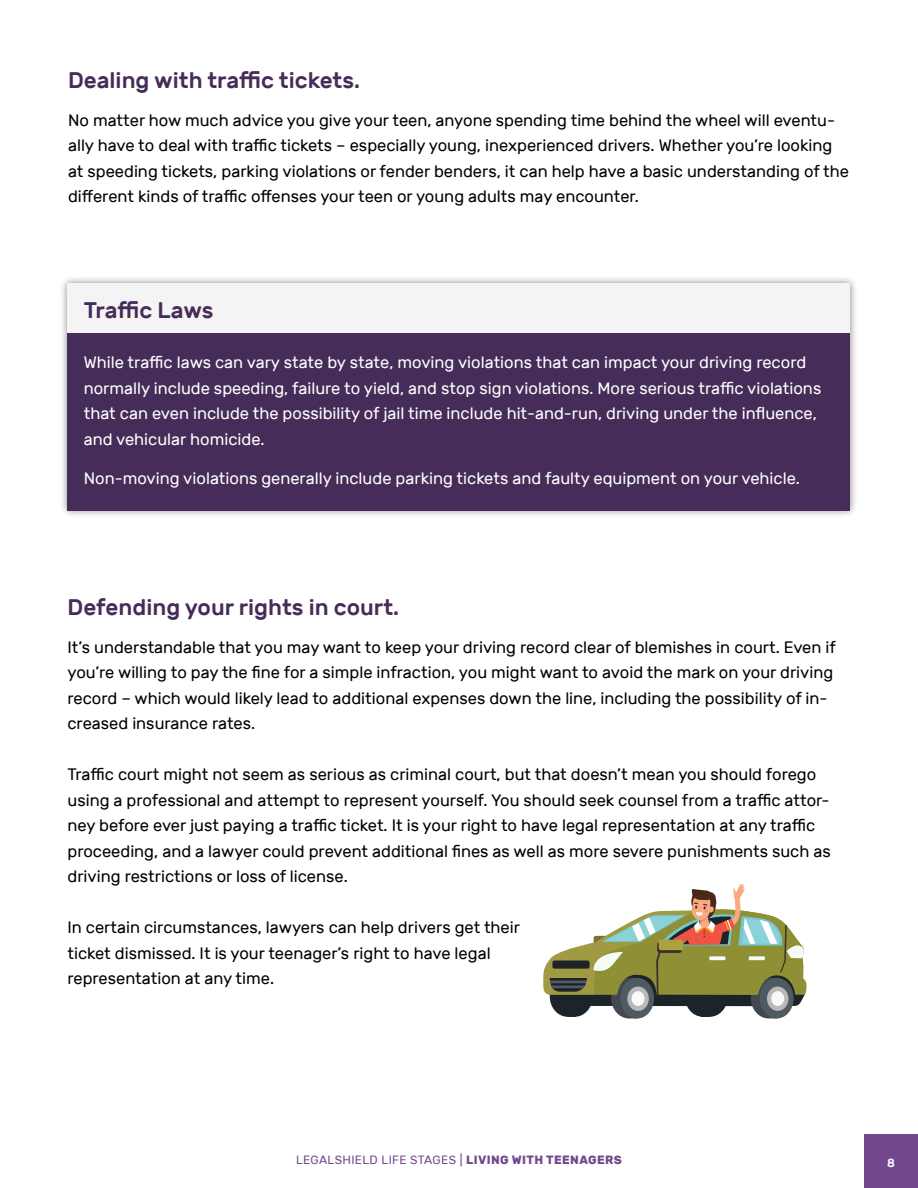
<style>
.page{position:relative;width:918px;height:1188px;background:#fff}
.page>*{position:absolute;margin:0;border:0;box-sizing:border-box;transform-origin:0 0}
.t1{font:500 22.5px "Rubik";color:#462d59}
.t2{font:16.5px/25.5px "Rubik";color:#000}
.t3{font:16.5px/25.5px "Rubik";color:#fff}
.t4{font:12px "Rubik";letter-spacing:.03em;color:#71478d}
.t5{font:500 12px "Rubik";color:#fff}
.s1{font-weight:700}
</style>
<div class="page">
<div style="left:864px;top:1134px;width:54px;height:54px;background:#71478d"></div>
<div style="left:59px;top:275px;width:800px;height:243px;background:#000;opacity:.47"></div>
<div style="left:68px;top:284px;width:782px;height:226px;background:#f4f4f4"></div>
<div style="left:68px;top:333px;width:782px;height:177px;background:#462d59"></div>
<svg style="left:544px;top:884px;width:262px;height:134px"></svg>
<h1 class="t1" style="left:68px;top:68px;width:294px">Dealing with traffic tickets.</h1>
<p class="t2" style="left:68px;top:108px;width:782px">No matter how much advice you give your teen, anyone spending time behind the wheel will eventu&shy;ally have to deal with traffic tickets – especially young, inexperienced drivers. Whether you’re looking at speeding tickets, parking violations or fender benders, it can help have a basic understanding of the different kinds of traffic offenses your teen or young adults may encounter.</p>
<h1 class="t1" style="left:84px;top:297px;width:131px">Traffic Laws</h1>
<p class="t3" style="left:84px;top:350px;width:739px">While traffic laws can vary state by state, moving violations that can impact your driving record normally include speeding, failure to yield, and stop sign violations. More serious traffic violations that can even include the possibility of jail time include hit-and-run, driving under the influence, and vehicular homicide.</p>
<p class="t3" style="left:84px;top:465px;width:718px">Non-moving violations generally include parking tickets and faulty equipment on your vehicle.</p>
<h1 class="t1" style="left:68px;top:595px;width:333px">Defending your rights in court.</h1>
<p class="t2" style="left:67px;top:635px;width:770px">It’s understandable that you may want to keep your driving record clear of blemishes in court. Even if you’re willing to pay the fine for a simple infraction, you might want to avoid the mark on your driving record – which would likely lead to additional expenses down the line, including the possibility of in&shy;creased insurance rates.</p>
<p class="t2" style="left:67px;top:762px;width:765px">Traffic court might not seem as serious as criminal court, but that doesn’t mean you should forego using a professional and attempt to represent yourself. You should seek counsel from a traffic attor&shy;ney before ever just paying a traffic ticket. It is your right to have legal representation at any traffic proceeding, and a lawyer could prevent additional fines as well as more severe punishments such as driving restrictions or loss of license.</p>
<p class="t2" style="left:67px;top:915px;width:454px">In certain circumstances, lawyers can help drivers get their ticket dismissed. It is your teenager’s right to have legal representation at any time.</p>
<p class="t4" style="left:296px;top:1153px;width:327px">LEGALSHIELD LIFE STAGES | <span class="s1">LIVING WITH TEENAGERS</span></p>
<p class="t5" style="left:887px;top:1156px;width:9px">8</p>
</div>
